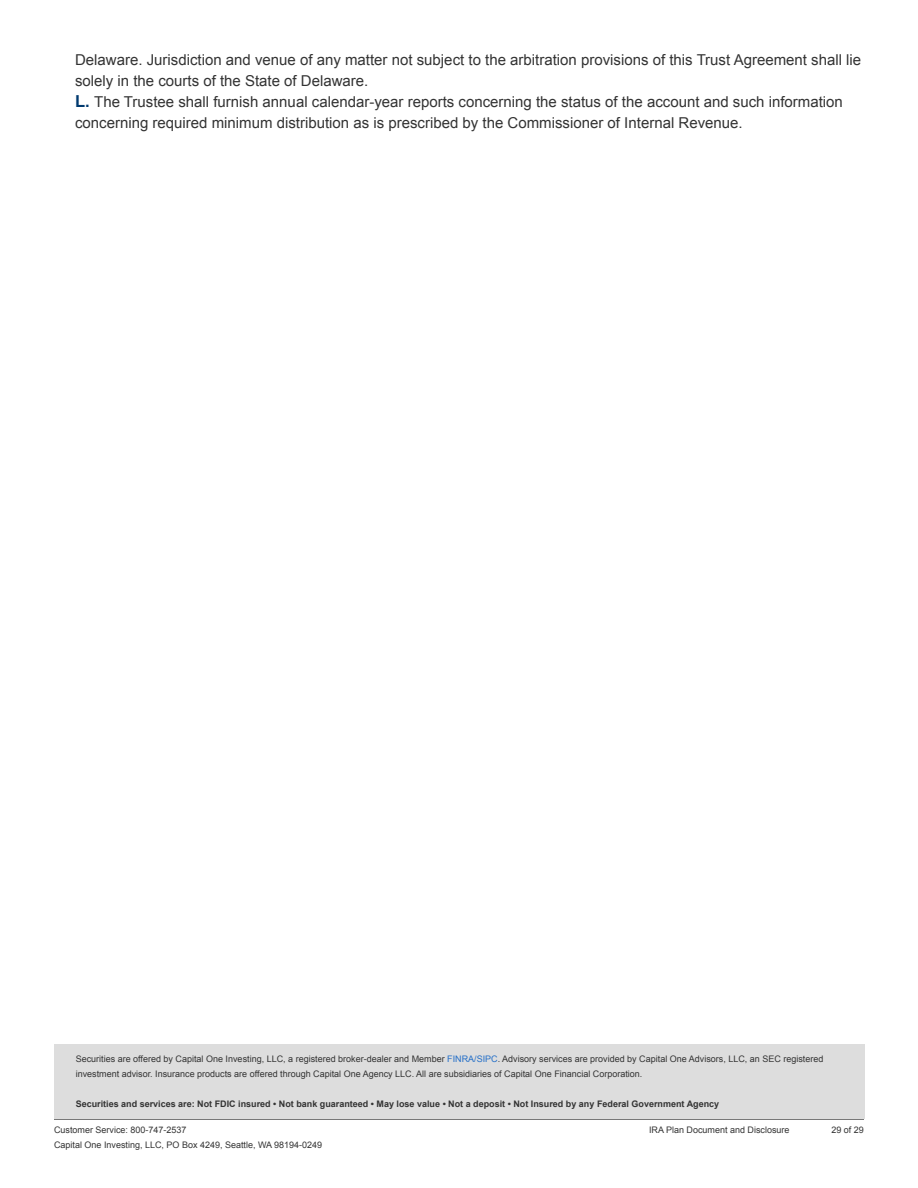
<style>
.page{position:relative;width:918px;height:1188px;background:#fff}
.page>*{position:absolute;margin:0;border:0;box-sizing:border-box;transform-origin:0 0}
.Body{font:15px/21px "Arial";color:#333}
.Disclaimers{font:9px/15px "Arial";color:#333}
.Disclaimers-2{font:700 9px "Arial";color:#333}
.s1{font-weight:700;font-size:16.5px;color:#003a6f}
.s2{color:#246fc8}
</style>
<div class="page">
<hr style="left:54px;top:1119px;width:810px;height:1px;background:#666">
<div style="left:55px;top:1044px;width:810px;height:75px;background:#ddd"></div>
<p class="Body" style="left:75px;top:49px;width:788px">Delaware. Jurisdiction and venue of any matter not subject to the arbitration provisions of this Trust Agreement shall lie solely in the courts of the State of Delaware.</p>
<p class="Body" style="left:75px;top:91px;width:769px"><span class="s1">L.</span> The Trustee shall furnish annual calendar-year reports concerning the status of the account and such information concerning required minimum distribution as is prescribed by the Commissioner of Internal Revenue.</p>
<p class="Disclaimers" style="left:76px;top:1052px;width:749px">Securities are offered by Capital One Investing, LLC, a registered broker-dealer and Member <span class="s2">FINRA/SIPC</span>. Advisory services are provided by Capital One Advisors, LLC, an SEC registered investment advisor. Insurance products are offered through Capital One Agency LLC. All are subsidiaries of Capital One Financial Corporation.</p>
<p class="Disclaimers-2" style="left:76px;top:1098px;width:645px">Securities and services are: Not FDIC insured • Not bank guaranteed • May lose value • Not a deposit • Not Insured by any Federal Government Agency</p>
<p class="Disclaimers" style="left:54px;top:1122px;width:134px">Customer Service: 800-747-2537</p>
<p class="Disclaimers" style="left:831px;top:1122px;width:34px">29 of 29</p>
<p class="Disclaimers" style="left:54px;top:1137px;width:270px">Capital One Investing, LLC, PO Box 4249, Seattle, WA 98194-0249</p>
<p class="Disclaimers" style="left:649px;top:1122px;width:142px">IRA Plan Document and Disclosure</p>
</div>
